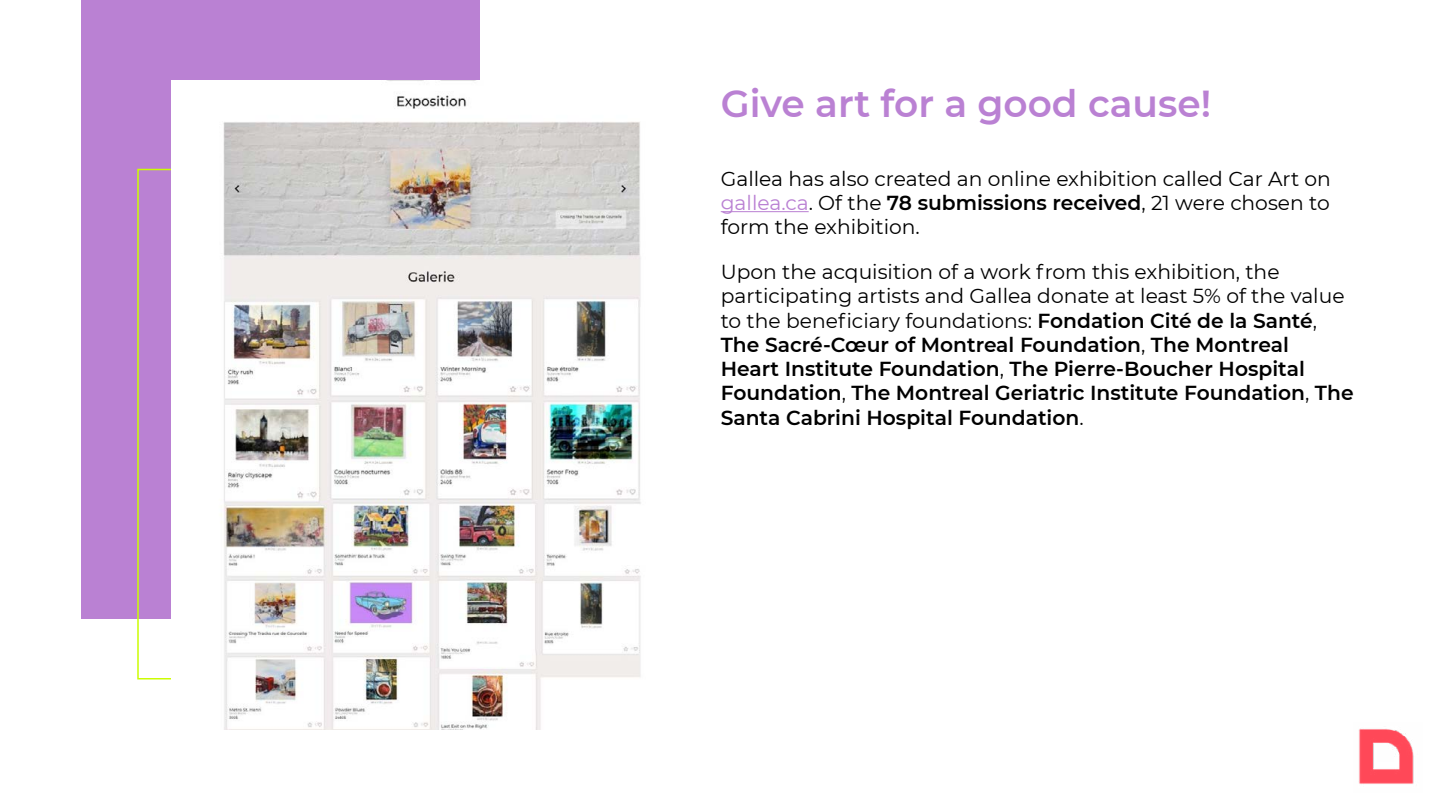
<style>
.page{position:relative;width:1440px;height:810px;background:#fff}
.page>*{position:absolute;margin:0;border:0;box-sizing:border-box;transform-origin:0 0}
.t1{font:600 37.5px "Montserrat";color:#ba81d3}
.t2{font:600 20.25px/24.3px "Montserrat";color:#000}
.t3{font:20.25px/24.3px "Montserrat";color:#000;text-align:justify}
.s1{color:#ba81d3}
.s2{font-weight:600}
.s3{font-weight:400}
</style>
<div class="page">
<img style="left:1359px;top:728px;width:55px;height:56px">
<div style="left:81px;top:0;width:398px;height:619px;background:#ba81d3"></div>
<img style="left:171px;top:80px;width:470px;height:650px">
<hr style="left:721px;top:211px;width:88px;height:1px;background:#ba81d3">
<h1 class="t1" style="left:721px;top:77px;width:492px">Give art for a good cause!</h1>
<p class="t3" style="left:721px;top:166px;width:612px">Gallea has also created an online exhibition called Car Art on <span class="s1">gallea.ca</span>. Of the <span class="s2">78 submissions received</span>, 21 were chosen to form the exhibition.</p>
<p class="t2" style="left:721px;top:259px;width:634px"><span class="s3">Upon the acquisition of a work from this exhibition, the participating artists and Gallea donate at least 5% of the value to the beneficiary foundations:</span> Fondation Cité de la Santé<span class="s3">, </span>The Sacré-Cœur of Montreal Foundation<span class="s3">,</span> The Montreal<br>Heart Institute Foundation<span class="s3">,</span> The Pierre-Boucher Hospital Foundation<span class="s3">,</span> The Montreal Geriatric Institute Foundation<span class="s3">,</span> The Santa Cabrini Hospital Foundation<span class="s3">.</span></p>
</div>
